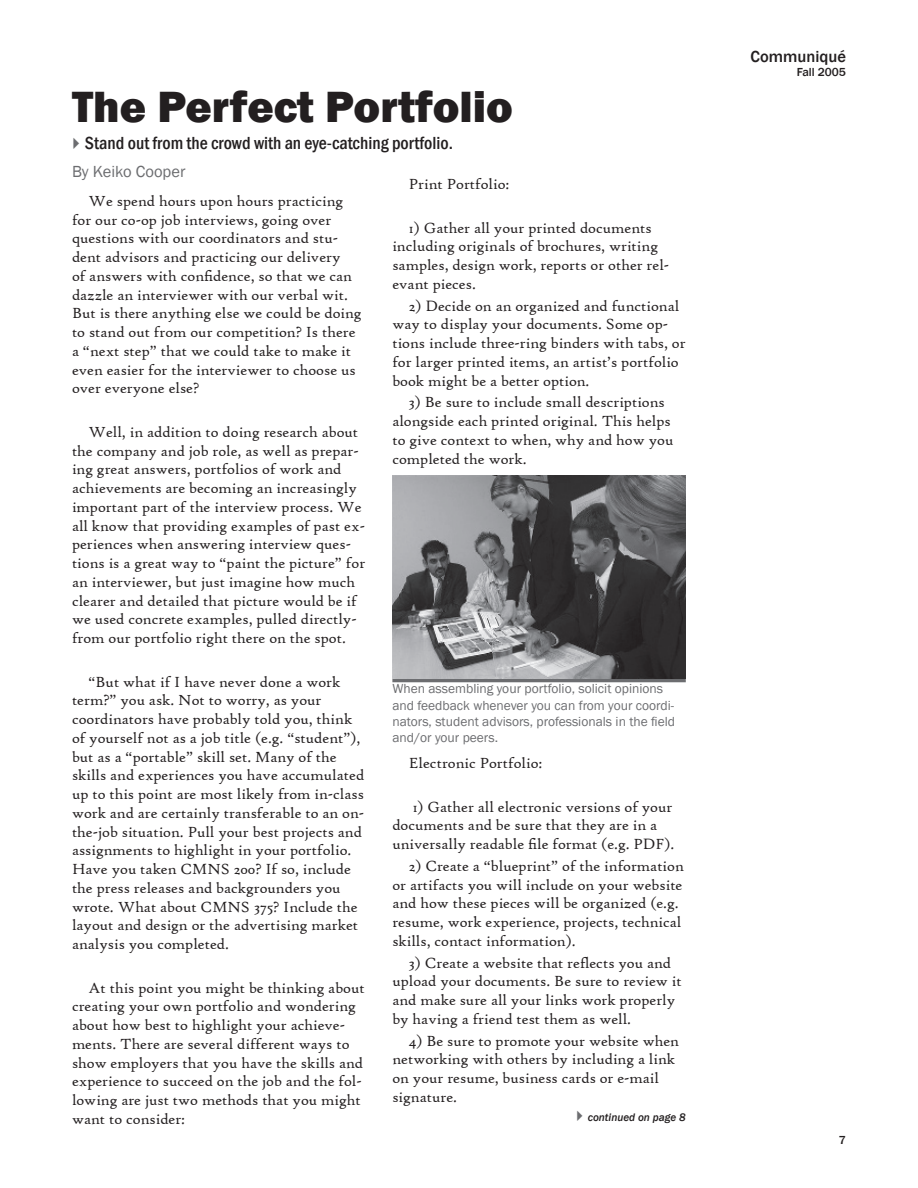
<style>
.page{position:relative;width:918px;height:1188px;background:#fff}
.page>*{position:absolute;margin:0;border:0;box-sizing:border-box;transform-origin:0 0}
.t1{font:800 45px "Franklin Gothic";color:#231f20}
.t2{font:500 condensed 18px "Franklin Gothic";color:#231f20}
.t3{font:16.5px "Franklin Gothic";color:#6c6d70}
.t4{font:500 16.5px "Franklin Gothic";color:#231f20}
.t5{font:15.75px/18.8px "High Tower Text";color:#231f20}
.t6{font:13.5px/16.2px "Franklin Gothic";color:#6c6d70}
.t7{font:500 12px "Franklin Gothic";color:#231f20}
.t8{font:italic 500 11.25px "Franklin Gothic";color:#231f20}
.s1{color:#6c6d70}
</style>
<div class="page">
<svg style="left:392px;top:678px;width:294px;height:4px"></svg>
<img style="left:392px;top:476px;width:294px;height:202px">
<h1 class="t1" style="left:72px;top:77px;width:442px">The Perfect Portfolio</h1>
<p class="t2" style="left:67px;top:131px;width:388px"><span class="s1">✔</span>Stand out from the crowd with an eye-catching portfolio.</p>
<p class="t3" style="left:72px;top:161px;width:115px">By Keiko Cooper</p>
<p class="t5" style="left:72px;top:191px;width:291px;text-indent:16px">We spend hours upon hours practicing for our co-op job interviews, going over questions with our coordinators and stu&shy;dent advisors and practicing our delivery<br>of answers with confidence, so that we can dazzle an interviewer with our verbal wit.<br>But is there anything else we could be doing to stand out from our competition? Is there a “next step” that we could take to make it even easier for the interviewer to choose us over everyone else?</p>
<p class="t5" style="left:72px;top:422px;width:295px;text-indent:16px">Well, in addition to doing research about the company and job role, as well as prepar&shy;ing great answers, portfolios of work and achievements are becoming an increasingly important part of the interview process. We all know that providing examples of past ex&shy;periences when answering interview ques&shy;tions is a great way to “paint the picture” for an interviewer, but just imagine how much clearer and detailed that picture would be if we used concrete examples, pulled directly&shy;from our portfolio right there on the spot.</p>
<p class="t5" style="left:72px;top:672px;width:294px;text-indent:16px">“But what if I have never done a work term?” you ask. Not to worry, as your coordinators have probably told you, think of yourself not as a job title (e.g. “student”), but as a “portable” skill set. Many of the skills and experiences you have accumulated up to this point are most likely from in-class work and are certainly transferable to an on&shy;the-job situation. Pull your best projects and assignments to highlight in your portfolio.<br>Have you taken CMNS 200? If so, include the press releases and backgrounders you wrote. What about CMNS 375? Include the layout and design or the advertising market analysis you completed.</p>
<p class="t5" style="left:72px;top:978px;width:294px;text-indent:16px">At this point you might be thinking about creating your own portfolio and wondering about how best to highlight your achieve&shy;ments. There are several different ways to show employers that you have the skills and experience to succeed on the job and the fol&shy;lowing are just two methods that you might want to consider:</p>
<p class="t5" style="left:409px;top:175px;width:102px">Print Portfolio:</p>
<p class="t5" style="left:392px;top:218px;width:278px;text-indent:16px">1) Gather all your printed documents including originals of brochures, writing samples, design work, reports or other rel&shy;evant pieces.</p>
<p class="t5" style="left:392px;top:296px;width:295px;text-indent:16px">2) Decide on an organized and functional way to display your documents. Some op&shy;tions include three-ring binders with tabs, or for larger printed items, an artist’s portfolio book might be a better option.</p>
<p class="t5" style="left:392px;top:393px;width:282px;text-indent:16px">3) Be sure to include small descriptions alongside each printed original. This helps to give context to when, why and how you completed the work.</p>
<p class="t6" style="left:392px;top:681px;width:284px">When assembling your portfolio, solicit opinions and feedback whenever you can from your coordi&shy;nators, student advisors, professionals in the field and/or your peers.</p>
<p class="t5" style="left:409px;top:754px;width:135px">Electronic Portfolio:</p>
<p class="t5" style="left:392px;top:797px;width:284px;text-indent:20px">1) Gather all electronic versions of your documents and be sure that they are in a universally readable file format (e.g. PDF).</p>
<p class="t5" style="left:392px;top:856px;width:293px;text-indent:16px">2) Create a “blueprint” of the information or artifacts you will include on your website and how these pieces will be organized (e.g. resume, work experience, projects, technical skills, contact information).</p>
<p class="t5" style="left:392px;top:953px;width:291px;text-indent:16px">3) Create a website that reflects you and upload your documents. Be sure to review it and make sure all your links work properly by having a friend test them as well.</p>
<p class="t5" style="left:392px;top:1031px;width:288px;text-indent:16px">4) Be sure to promote your website when networking with others by including a link on your resume, business cards or e-mail signature.</p>
<p class="t8" style="left:571px;top:1111px;width:116px"><span class="s1">✔</span>continued on page 8</p>
<p class="t4" style="left:751px;top:46px;width:97px">Communiqué</p>
<p class="t7" style="left:797px;top:65px;width:51px">Fall 2005</p>
<p class="t7" style="left:839px;top:1132px;width:9px">7</p>
</div>
